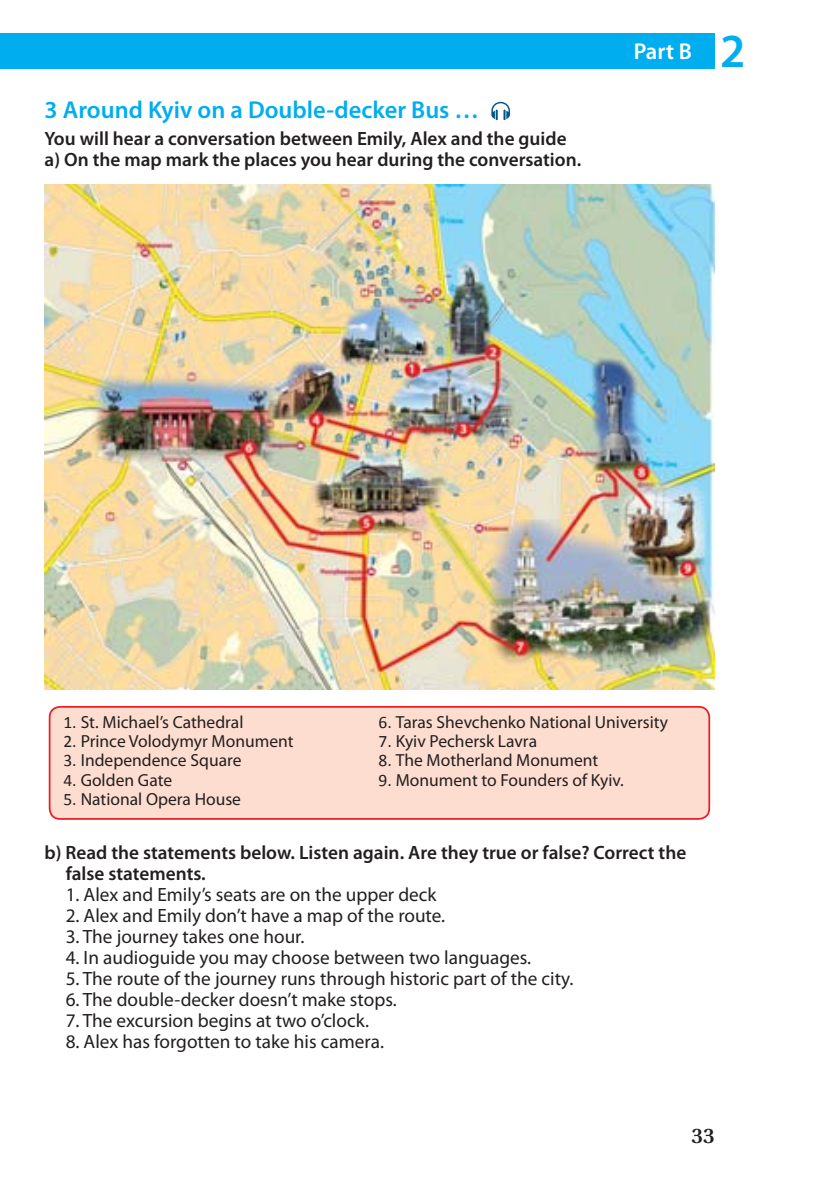
<style>
.page{position:relative;width:819px;height:1192px;background:#fff}
.page>*{position:absolute;margin:0;border:0;box-sizing:border-box;transform-origin:0 0}
.t1{font:600 24.5px "Myriad Pro";color:#00aeef}
.t2{font:600 22.93px "Myriad Pro";color:#fff}
.t3{font:600 21px "Utopia";color:#231f20}
.t4{font:19.25px "Myriad Pro";color:#231f20}
.t5{font:600 19.25px/21px "Myriad Pro";color:#231f20}
.t6{font:17.5px "Myriad Pro";color:#231f20}
.s1{font-size:42.35px}
.s2{font-size:49.52px}
.s3{font-size:47.77px;color:#00aeef}
.s4{font-family:"Calibri"}
</style>
<div class="page">
<div style="left:0;top:33px;width:714px;height:35px;background:#00aeef"></div>
<div style="left:50px;top:706px;width:659px;height:112px;background:#fdddcf;border-radius:10px"></div>
<div style="left:49px;top:705px;width:661px;height:114px;border:2px solid #ed1c24;border-radius:10px"></div>
<svg style="left:491px;top:102px;width:19px;height:18px"></svg>
<img style="left:45px;top:184px;width:669px;height:505px">
<p class="t1" style="left:45px;top:101px;width:436px">3 Around Kyiv on a Double-decker Bus …</p>
<p class="t5" style="left:45px;top:129px;width:538px">You will hear a conversation between Emily, Alex and the guide a) On the map mark the places you hear during the conversation.</p>
<p class="t2" style="left:590px;top:43px;width:157px"><span class="s1">Unit</span>Part B <span class="s2">1</span><span class="s3">2</span></p>
<p class="t6" style="left:63px;top:715px;width:182px"><span class="s4">1.</span> St. Michael’s Cathedral</p>
<p class="t6" style="left:378px;top:715px;width:291px"><span class="s4">6.</span> Taras Shevchenko National University</p>
<p class="t6" style="left:63px;top:734px;width:232px"><span class="s4">2.</span> Prince Volodymyr Monument</p>
<p class="t6" style="left:378px;top:734px;width:160px"><span class="s4">7.</span> Kyiv Pechersk Lavra</p>
<p class="t6" style="left:63px;top:753px;width:179px"><span class="s4">3.</span> Independence Square</p>
<p class="t6" style="left:378px;top:753px;width:221px"><span class="s4">8.</span> The Motherland Monument</p>
<p class="t6" style="left:63px;top:773px;width:110px"><span class="s4">4.</span> Golden Gate</p>
<p class="t6" style="left:378px;top:773px;width:247px"><span class="s4">9.</span> Monument to Founders of Kyiv.</p>
<p class="t6" style="left:63px;top:792px;width:179px"><span class="s4">5.</span> National Opera House</p>
<p class="t5" style="left:66px;top:843px;width:622px;text-indent:-21px">b) Read the statements below. Listen again. Are they true or false? Correct the false statements.</p>
<p class="t4" style="left:66px;top:887px;width:372px">1. Alex and Emily’s seats are on the upper deck</p>
<p class="t4" style="left:66px;top:908px;width:381px">2. Alex and Emily don’t have a map of the route.</p>
<p class="t4" style="left:66px;top:929px;width:240px">3. The journey takes one hour.</p>
<p class="t4" style="left:66px;top:950px;width:467px">4. In audioguide you may choose between two languages.</p>
<p class="t4" style="left:66px;top:971px;width:509px">5. The route of the journey runs through historic part of the city.</p>
<p class="t4" style="left:66px;top:992px;width:332px">6. The double-decker doesn’t make stops.</p>
<p class="t4" style="left:66px;top:1013px;width:305px">7. The excursion begins at two o’clock.</p>
<p class="t4" style="left:66px;top:1034px;width:320px">8. Alex has forgotten to take his camera.</p>
<p class="t3" style="left:691px;top:1127px;width:25px">33</p>
</div>
